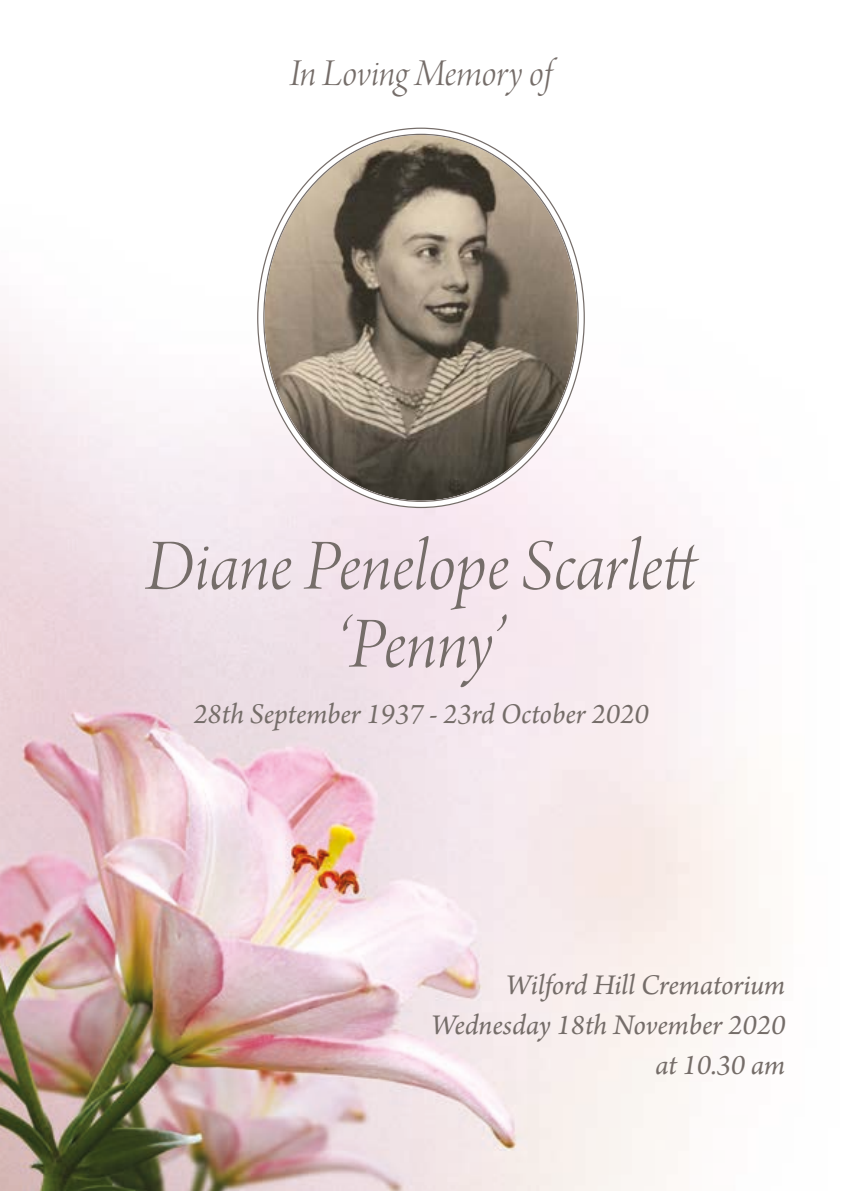
<style>
.page{position:relative;width:842px;height:1191px;background:#fff}
.page>*{position:absolute;margin:0;border:0;box-sizing:border-box;transform-origin:0 0}
.t1{font:76px/78px "Arno Pro Light Italic Display";letter-spacing:-.005em;color:#756d69;text-align:center}
.t2{font:40px "Arno Pro Light Italic Display";letter-spacing:-.005em;color:#756d69}
.t3{font:italic 30px/40px "Arno Pro";letter-spacing:-.005em;color:#756d69;text-align:right}
</style>
<div class="page">
<img style="left:0;top:127px;width:770px;height:1064px">
<img style="left:264px;top:135px;width:313px;height:366px">
<h2 class="t2" style="left:290px;top:51px;width:264px">In Loving Memory of</h2>
<h1 class="t1" style="left:146px;top:532px;width:555px">Diane Penelope Scarlett ‘Penny’</h1>
<p class="t3" style="left:193px;top:695px;width:457px">28th September 1937 - 23rd October 2020</p>
<p class="t3" style="left:431px;top:966px;width:356px">Wilford Hill Crematorium<br>Wednesday 18th November 2020 at 10.30 am</p>
</div>
